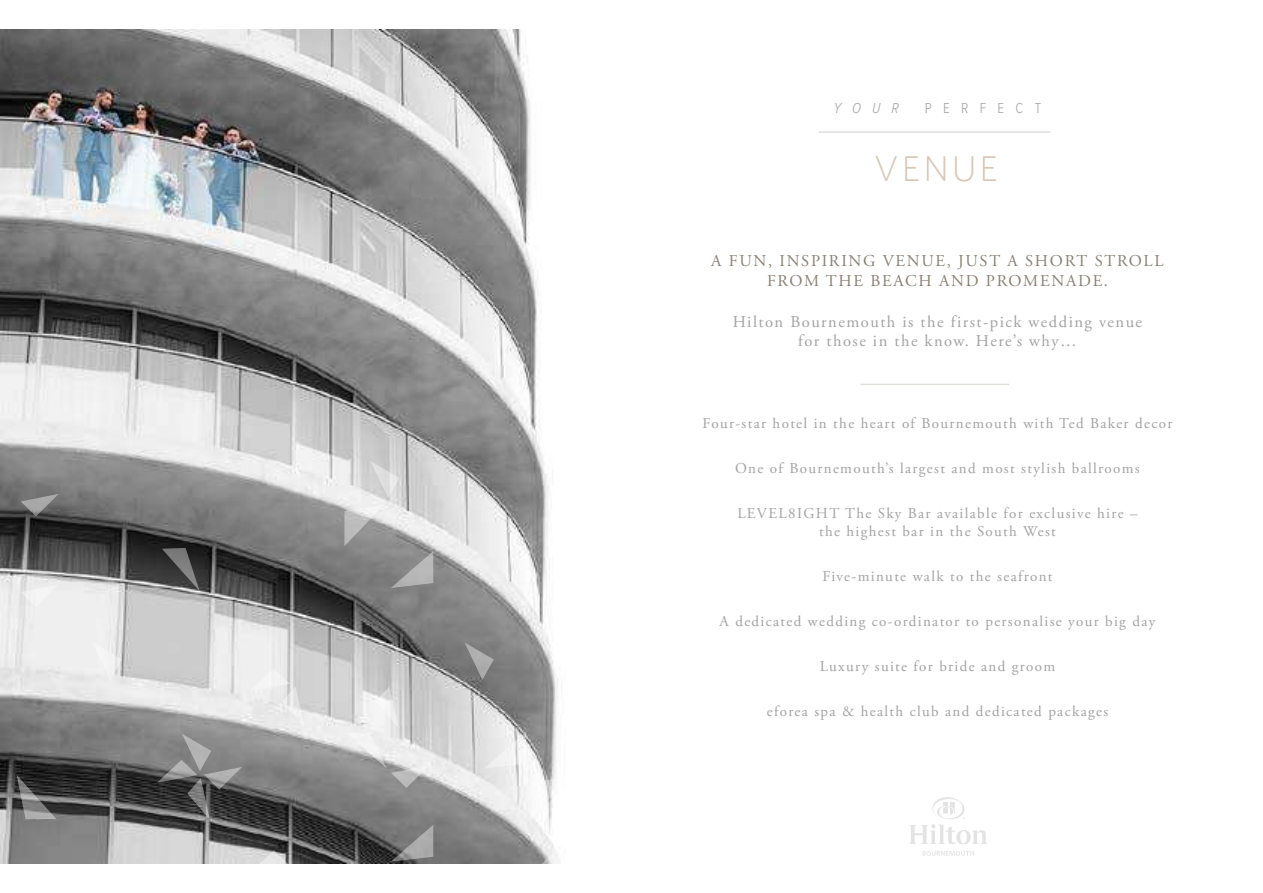
<style>
.page{position:relative;width:1263px;height:893px;background:#fff}
.page>*{position:absolute;margin:0;border:0;box-sizing:border-box;transform-origin:0 0}
.t1{font:300 36px "Whitney";letter-spacing:.09em;color:#d6c7b5}
.t2{font:16.5px/19.8px "Adobe Garamond Pro";letter-spacing:.09em;color:#a2a2a2;text-align:center}
.t3{font:16.5px/19.8px "Adobe Garamond Pro";letter-spacing:.105em;color:#888075;text-align:center}
.t4{font:15px/18px "Adobe Garamond Pro";letter-spacing:.09em;color:#a2a2a2;text-align:center}
.t5{font:300 15px "Proxima Nova Cond";letter-spacing:.75em;color:#a2a3a3}
.t6{font:italic 300 15px "Proxima Nova Cond";color:#a2a3a3}
</style>
<div class="page">
<img style="left:1px;top:30px;width:557px;height:833px">
<svg style="left:532px;top:850px;width:27px;height:14px"></svg>
<svg style="left:464px;top:642px;width:30px;height:38px"></svg>
<svg style="left:93px;top:642px;width:29px;height:38px"></svg>
<svg style="left:21px;top:494px;width:38px;height:22px"></svg>
<svg style="left:21px;top:584px;width:38px;height:23px"></svg>
<svg style="left:370px;top:461px;width:29px;height:37px"></svg>
<svg style="left:157px;top:734px;width:85px;height:85px;background:#6d6d6d"></svg>
<svg style="left:162px;top:548px;width:38px;height:43px;background:#545454"></svg>
<svg style="left:347px;top:686px;width:82px;height:102px"></svg>
<svg style="left:250px;top:668px;width:54px;height:59px"></svg>
<svg style="left:250px;top:850px;width:52px;height:14px"></svg>
<svg style="left:17px;top:775px;width:40px;height:44px;background:#5c5c5c"></svg>
<svg style="left:531px;top:777px;width:27px;height:41px"></svg>
<svg style="left:344px;top:505px;width:40px;height:41px;background:#b6b6b6"></svg>
<svg style="left:389px;top:825px;width:44px;height:39px;background:#818181"></svg>
<svg style="left:484px;top:732px;width:42px;height:37px"></svg>
<svg style="left:391px;top:551px;width:42px;height:37px;background:#9b9b9b"></svg>
<hr style="left:819px;top:131px;width:232px;height:2px;background:#888175">
<hr style="left:860px;top:384px;width:149px;height:1px;background:#888175">
<svg style="left:910px;top:797px;width:77px;height:47px"></svg>
<svg style="left:922px;top:851px;width:52px;height:5px"></svg>
<p class="t6" style="left:834px;top:101px;width:67px">YOUR</p>
<p class="t5" style="left:925px;top:101px;width:118px">PERFECT</p>
<h1 class="t1" style="left:874px;top:148px;width:125px">VENUE</h1>
<p class="t3" style="left:711px;top:251px;width:454px">A FUN, INSPIRING VENUE, JUST A SHORT STROLL<br>FROM THE BEACH AND PROMENADE.</p>
<p class="t2" style="left:733px;top:312px;width:411px">Hilton Bournemouth is the first-pick wedding venue for those in the know. Here’s why…</p>
<p class="t4" style="left:703px;top:414px;width:471px">Four-star hotel in the heart of Bournemouth with Ted Baker decor</p>
<p class="t4" style="left:735px;top:459px;width:406px">One of Bournemouth’s largest and most stylish ballrooms</p>
<p class="t4" style="left:737px;top:504px;width:402px">LEVEL8IGHT The Sky Bar available for exclusive hire – the highest bar in the South West</p>
<p class="t4" style="left:822px;top:567px;width:232px">Five-minute walk to the seafront</p>
<p class="t4" style="left:719px;top:612px;width:437px">A dedicated wedding co-ordinator to personalise your big day</p>
<p class="t4" style="left:820px;top:657px;width:237px">Luxury suite for bride and groom</p>
<p class="t4" style="left:767px;top:702px;width:343px">eforea spa &amp; health club and dedicated packages</p>
</div>
